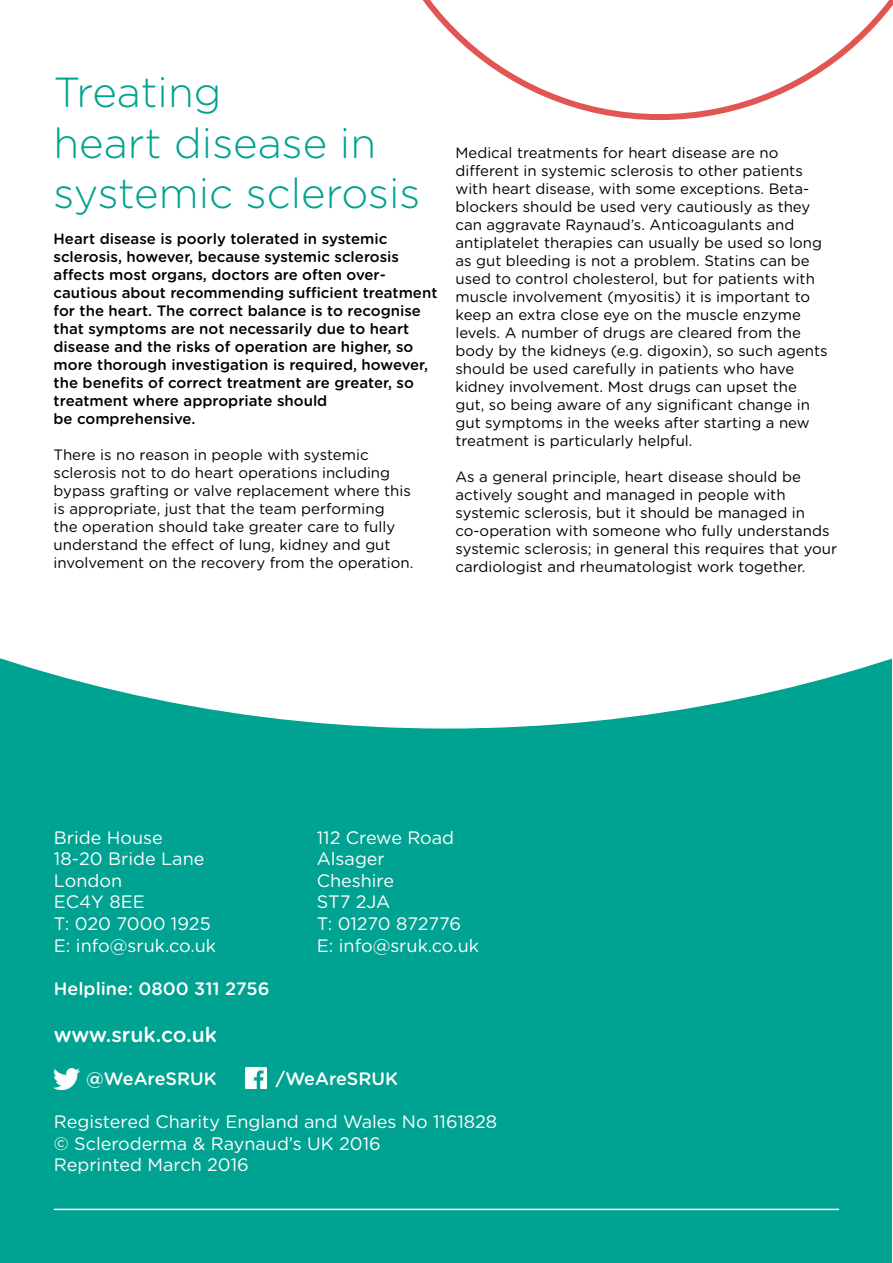
<style>
.page{position:relative;width:893px;height:1263px;background:#fff}
.page>*{position:absolute;margin:0;border:0;box-sizing:border-box;transform-origin:0 0}
.t1{font:300 42px/50.4px "Gotham Rounded";color:#00a291}
.t2{font:500 21px "Gotham Rounded";color:#fff}
.t3{font:18px/21.6px "Gotham Rounded";color:#fff}
.t4{font:500 18px "Gotham Rounded";color:#fff}
.t5{font:15px/18px "Gotham Rounded";color:#000}
.t6{font:500 15px/18px "Gotham Rounded";color:#000}
</style>
<div class="page">
<div style="left:1px;top:1px;width:891px;height:1261px;background:#00a291"></div>
<div style="left:0;top:1px;width:892px;height:727px;background:#fff"></div>
<hr style="left:54px;top:1209px;width:785px;height:1px;background:#fff">
<img style="left:246px;top:1067px;width:21px;height:22px">
<img style="left:54px;top:1068px;width:25px;height:21px">
<div style="left:366px;top:0;width:527px;height:120px;background:#fff"></div>
<h1 class="t1" style="left:54px;top:65px;width:368px">Treating<br>heart disease in systemic sclerosis</h1>
<p class="t6" style="left:54px;top:229px;width:385px">Heart disease is poorly tolerated in systemic sclerosis, however, because systemic sclerosis affects most organs, doctors are often over&shy;cautious about recommending sufficient treatment for the heart. The correct balance is to recognise that symptoms are not necessarily due to heart disease and the risks of operation are higher, so more thorough investigation is required, however, the benefits of correct treatment are greater, so treatment where appropriate should<br>be comprehensive.</p>
<p class="t5" style="left:54px;top:445px;width:361px">There is no reason in people with systemic sclerosis not to do heart operations including bypass grafting or valve replacement where this is appropriate, just that the team performing<br>the operation should take greater care to fully understand the effect of lung, kidney and gut involvement on the recovery from the operation.</p>
<p class="t5" style="left:455px;top:143px;width:374px">Medical treatments for heart disease are no different in systemic sclerosis to other patients with heart disease, with some exceptions. Beta&shy;blockers should be used very cautiously as they can aggravate Raynaud’s. Anticoagulants and antiplatelet therapies can usually be used so long as gut bleeding is not a problem. Statins can be used to control cholesterol, but for patients with muscle involvement (myositis) it is important to keep an extra close eye on the muscle enzyme levels. A number of drugs are cleared from the body by the kidneys (e.g. digoxin), so such agents should be used carefully in patients who have kidney involvement. Most drugs can upset the gut, so being aware of any significant change in gut symptoms in the weeks after starting a new treatment is particularly helpful.</p>
<p class="t5" style="left:455px;top:467px;width:383px">As a general principle, heart disease should be actively sought and managed in people with systemic sclerosis, but it should be managed in co-operation with someone who fully understands systemic sclerosis; in general this requires that your cardiologist and rheumatologist work together.</p>
<p class="t3" style="left:317px;top:826px;width:164px">112 Crewe Road<br>Alsager<br>Cheshire<br>ST7 2JA<br>T: 01270 872776<br>E: info@sruk.co.uk</p>
<p class="t3" style="left:54px;top:826px;width:164px">Bride House<br>18-20 Bride Lane<br>London<br>EC4Y 8EE<br>T: 020 7000 1925<br>E: info@sruk.co.uk</p>
<p class="t4" style="left:54px;top:976px;width:217px">Helpline: 0800 311 2756</p>
<h2 class="t2" style="left:54px;top:1019px;width:165px">www.sruk.co.uk</h2>
<p class="t4" style="left:86px;top:1066px;width:132px">@WeAreSRUK</p>
<p class="t4" style="left:276px;top:1066px;width:124px">/WeAreSRUK</p>
<p class="t3" style="left:54px;top:1110px;width:445px">Registered Charity England and Wales No 1161828 © Scleroderma &amp; Raynaud’s UK 2016<br>Reprinted March 2016</p>
</div>
